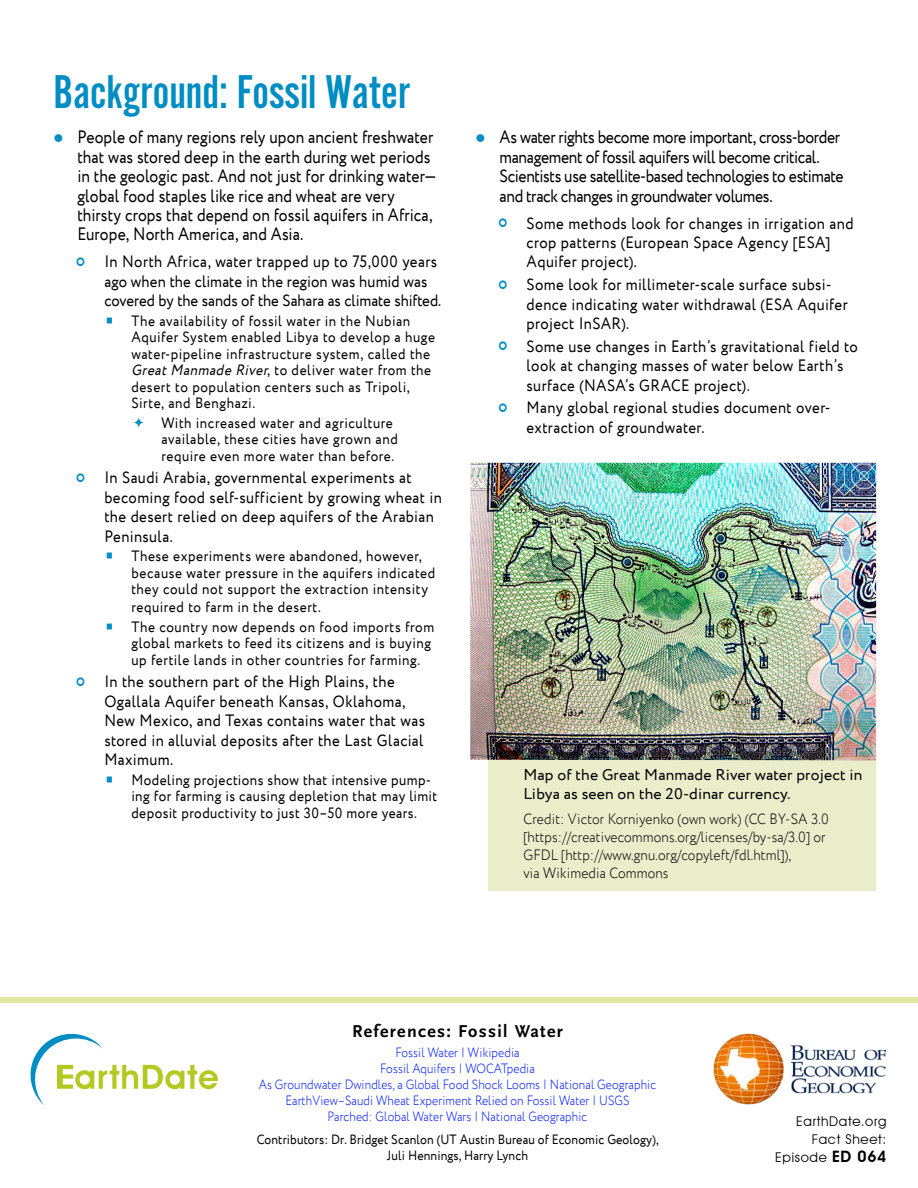
<style>
.page{position:relative;width:918px;height:1188px;background:#fff}
.page>*{position:absolute;margin:0;border:0;box-sizing:border-box;transform-origin:0 0}
.t1{font:49.35px "Alternate Got No 2 D";color:#008dc4}
.t2{font:18px/19.4px "Circe";letter-spacing:-.005em;color:#000;scale:.87 1}
.t3{font:18px/19.4px "Circe";letter-spacing:-.025em;color:#000;scale:.87 1}
.t4{font:700 18px "Scala Sans";letter-spacing:.075em;color:#000}
.t5{font:16.5px/19.5px "Circe";letter-spacing:.025em;color:#000;scale:.9 1}
.t6{font:16.5px/19.5px "Circe";letter-spacing:.005em;color:#000;scale:.9 1}
.t7{font:15.75px/19.5px "Circe";letter-spacing:.01em;color:#000}
.t8{font:15px/16.5px "Circe";letter-spacing:.04em;color:#000;scale:.9 1}
.t9{font:300 15px/18px "Circe";letter-spacing:.01em;color:#000;scale:.9 1}
.t10{font:300 13.5px/16.2px "Circe";letter-spacing:.01em;color:#001bff;text-align:center;scale:.87 1}
.t11{font:13.5px/16.2px "Circe";letter-spacing:.01em;color:#000;text-align:center;scale:.9 1}
.t12{font:13.5px/18px "Avant Garde IT Cby BT";letter-spacing:.05em;color:#000;text-align:right}
.s1{color:#008dc4}
.s2{font-style:italic}
.s3{font-weight:600;font-size:15.75px}
</style>
<div class="page">
<img style="left:713px;top:1034px;width:173px;height:71px">
<svg style="left:30px;top:1033px;width:188px;height:72px"></svg>
<div style="left:0;top:998px;width:918px;height:5px;background:#dee7a6"></div>
<div style="left:488px;top:759px;width:388px;height:131px;background:#eaedca"></div>
<img style="left:470px;top:463px;width:406px;height:297px">
<h1 class="t1" style="left:53px;top:66px;width:358px">Background: Fossil Water</h1>
<p class="t2" style="left:77px;top:128px;width:414px;text-indent:-24px"><span class="s1">●</span> People of many regions rely upon ancient freshwater that was stored deep in the earth during wet periods in the geologic past. And not just for drinking water— global food staples like rice and wheat are very thirsty crops that depend on fossil aquifers in Africa, Europe, North America, and Asia.</p>
<p class="t6" style="left:104px;top:253px;width:376px">In North Africa, water trapped up to 75,000 years ago when the climate in the region was humid was covered by the sands of the Sahara as climate shifted.</p>
<p class="t8" style="left:131px;top:313px;width:339px;text-indent:-26px"><span class="s1">○</span> The availability of fossil water in the Nubian Aquifer System enabled Libya to develop a huge water-pipeline infrastructure system, called the <span class="s2">GreatManmade River</span>, to deliver water from the desert to population centers such as Tripoli, Sirte, and Benghazi.</p>
<p class="t8" style="left:161px;top:415px;width:264px">With increased water and agriculture available, these cities have grown and require even more water than before.</p>
<p class="t5" style="left:104px;top:469px;width:376px">In Saudi Arabia, governmental experiments at becoming food self-sufficient by growing wheat in the desert relied on deep aquifers of the Arabian Peninsula.</p>
<p class="t8" style="left:131px;top:549px;width:339px;text-indent:-26px"><span class="s1">○</span> These experiments were abandoned, however, because water pressure in the aquifers indicated they could not support the extraction intensity</p>
<p class="t8" style="left:131px;top:599px;width:212px">required to farm in the desert.</p>
<p class="t8" style="left:131px;top:619px;width:338px;text-indent:-26px"><span class="s1">○</span> The country now depends on food imports from global markets to feed its citizens and is buying up fertile lands in other countries for farming.</p>
<p class="t5" style="left:104px;top:673px;width:358px">In the southern part of the High Plains, the Ogallala Aquifer beneath Kansas, Oklahoma, New Mexico, and Texas contains water that was stored in alluvial deposits after the Last Glacial Maximum.</p>
<p class="t8" style="left:131px;top:772px;width:341px;text-indent:-26px"><span class="s1">○</span> Modeling projections show that intensive pump&shy;ing for farming is causing depletion that may limit deposit productivity to just 30–50 more years.</p>
<p class="t3" style="left:500px;top:128px;width:397px;text-indent:-24px"><span class="s1">●</span> As water rights become more important, cross-border management of fossil aquifers will become critical.<br>Scientists use satellite-based technologies to estimate and track changes in groundwater volumes.</p>
<p class="t5" style="left:527px;top:214px;width:365px">Some methods look for changes in irrigation and crop patterns (European Space Agency [ESA]<br>Aquifer project).</p>
<p class="t5" style="left:527px;top:275px;width:358px">Some look for millimeter-scale surface subsi&shy;dence indicating water withdrawal (ESA Aquifer project InSAR).</p>
<p class="t5" style="left:527px;top:337px;width:370px">Some use changes in Earth’s gravitational field to look at changing masses of water below Earth’s surface (NASA’s GRACE project).</p>
<p class="t5" style="left:527px;top:398px;width:339px">Many global regional studies document over&shy;extraction of groundwater.</p>
<p class="t7" style="left:523px;top:765px;width:341px">Map of the Great Manmade River water project in<br>Libya as seen on the 20-dinar currency.</p>
<p class="t9" style="left:523px;top:810px;width:341px">Credit: Victor Korniyenko (own work) (CC BY-SA 3.0 [https://creativecommons.org/licenses/by-sa/3.0] or GFDL [http://www.gnu.org/copyleft/fdl.html]),<br>via Wikimedia Commons</p>
<p class="t4" style="left:352px;top:1021px;width:212px">References: Fossil Water</p>
<p class="t10" style="left:259px;top:1045px;width:458px">Fossil Water | Wikipedia<br>Fossil Aquifers | WOCATpedia<br>As Groundwater Dwindles, a Global Food Shock Looms | National Geographic EarthView–Saudi Wheat Experiment Relied on Fossil Water | USGS<br>Parched: Global Water Wars | National Geographic</p>
<p class="t11" style="left:257px;top:1132px;width:448px">Contributors: Dr. Bridget Scanlon (UT Austin Bureau of Economic Geology),<br>Juli Hennings, Harry Lynch</p>
<p class="t12" style="left:775px;top:1113px;width:113px">EarthDate.org<br>Fact Sheet:<br>Episode <span class="s3">ED 064</span></p>
</div>
